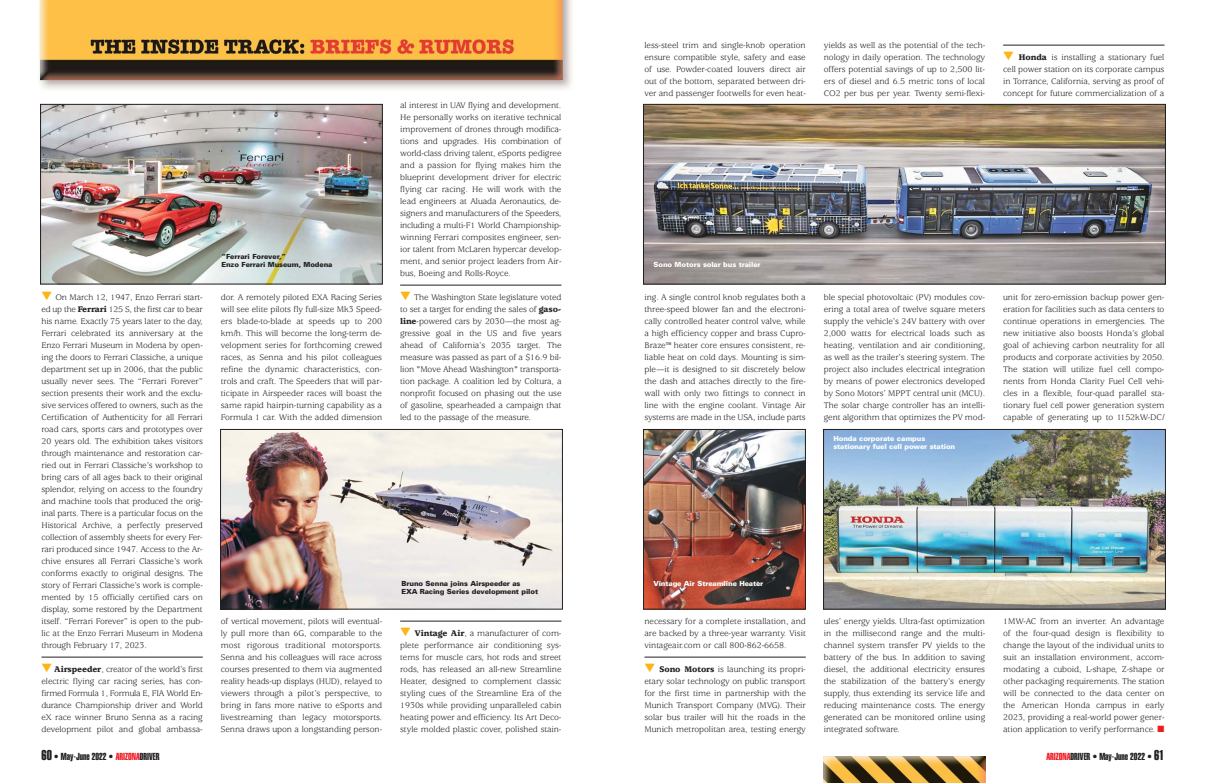
<style>
.page{position:relative;width:1206px;height:783px;background:#fff}
.page>*{position:absolute;margin:0;border:0;box-sizing:border-box;transform-origin:0 0}
.t1{font:10px "Helvetica Extra Compressed";color:#231f20}
.t2{font:9px/12px "Usherwood";letter-spacing:-.005em;color:#231f20;text-align:justify}
.t3{font:900 7px/8px "Univers";letter-spacing:-.015em;color:#fff}
.t4{font:900 7px/8px "Univers";letter-spacing:-.015em;color:#231f20}
.s1{color:#fdb415}
.s2{font-weight:900}
.s3{font-size:14px}
.s4{color:#ed1c24}
</style>
<div class="page">
<img style="left:38px;top:0;width:535px;height:658px">
<hr style="left:42px;top:657px;width:161px;height:1px;background:#231f20">
<hr style="left:400px;top:285px;width:161px;height:1px;background:#231f20">
<hr style="left:400px;top:621px;width:161px;height:1px;background:#231f20">
<hr style="left:644px;top:657px;width:162px;height:1px;background:#231f20">
<hr style="left:1003px;top:45px;width:161px;height:1px;background:#231f20">
<img style="left:824px;top:756px;width:162px;height:27px">
<img style="left:42px;top:106px;width:338px;height:176px">
<div style="left:40px;top:104px;width:342px;height:180px;border:1px solid #231f20"></div>
<img style="left:825px;top:431px;width:339px;height:176px">
<div style="left:823px;top:429px;width:343px;height:180px;border:1px solid #231f20"></div>
<img style="left:223px;top:431px;width:338px;height:176px">
<div style="left:221px;top:429px;width:342px;height:180px;border:1px solid #231f20"></div>
<img style="left:645px;top:106px;width:518px;height:176px">
<div style="left:643px;top:104px;width:522px;height:180px;border:1px solid #231f20"></div>
<img style="left:645px;top:431px;width:158px;height:176px">
<div style="left:643px;top:429px;width:162px;height:180px;border:1px solid #231f20"></div>
<p class="t2" style="left:42px;top:292px;width:163px"><span class="s1">▼</span> On March 12, 1947, Enzo Ferrari start&shy;ed up the <span class="s2">Ferrari</span> 125 S, the first car to bear his name. Exactly 75 years later to the day, Ferrari celebrated its anniversary at the Enzo Ferrari Museum in Modena by open&shy;ing the doors to Ferrari Classiche, a unique department set up in 2006, that the public usually nev er sees. The “Ferrari Forever” section pre sents their work and the exclu&shy;sive services offered to owners, such as the Certification of Authenticity for all Ferrari road cars, sports cars and prototypes over 20 years old. The exhibition takes visitors through maintenance and restoration car&shy;ried out in Ferrari Clas siche’s workshop to bring cars of all ages back to their original splendor, relying on access to the foundry and machine tools that produced the orig&shy;inal parts. There is a particular focus on the Historical Archive, a perfectly preserved collection of assembly sheets for every Fer - rari produced since 1947. Access to the Ar - chive ensures all Ferrari Classiche’s work conforms exactly to original de signs. The story of Ferrari Classiche’s work is comple&shy;mented by 15 officially certified cars on dis play, some re stored by the Department itself. “Ferrari For ever” is open to the pub&shy;lic at the Enzo Ferrari Mu se um in Modena through February 17, 2023.</p>
<p class="t2" style="left:42px;top:664px;width:163px"><span class="s1">▼</span> <span class="s2">Airspeeder</span>, creator of the world’s first electric flying car racing series, has con&shy;firmed Formula 1, Formula E, FIA World En - durance Championship driver and World eX race winner Bruno Senna as a racing de velopment pilot and global am bas sa -</p>
<p class="t1" style="left:42px;top:753px;width:120px"><span class="s3">60</span> • May-June 2022 • <span class="s4">ARIZONA</span>DRIVER</p>
<p class="t4" style="left:222px;top:253px;width:113px">“Ferrari Forever,”<br>Enzo Ferrari Museum, Modena</p>
<p class="t2" style="left:221px;top:292px;width:163px">dor. A remotely piloted EXA Racing Series will see elite pilots fly full-size Mk3 Speed - ers blade-to-blade at speeds up to 200 km/h. This will become the long-term de - velopment series for forthcoming crewed races, as Senna and his pilot colleagues refine the dynamic characteristics, con&shy;trols and craft. The Speeders that will par&shy;ticipate in Airspeeder races will boast the same rapid hairpin-turning capability as a Formula 1 car. With the added dimension</p>
<p class="t2" style="left:221px;top:616px;width:163px">of vertical movement, pilots will eventual&shy;ly pull more than 6G, comparable to the most rigorous traditional motorsports.<br>Senna and his colleagues will race across courses presented to them via augmented reality heads-up displays (HUD), relayed to viewers through a pilot’s perspective, to bring in fans more native to eSports and livestreaming than legacy mot orsports.<br>Senna draws upon a longstanding person-</p>
<p class="t2" style="left:400px;top:100px;width:163px">al interest in UAV flying and de velopment.<br>He personally works on iterative technical im provement of drones through modifica&shy;tions and upgrades. His combination of world-class driving talent, eSports pedigree and a passion for flying makes him the blueprint development driver for electric flying car racing. He will work with the lead engineers at Aluada Aero nautics, de - signers and manufacturers of the Speeders, including a multi-F1 World Cham pionship&shy;winning Fer rari com pos ites engineer, sen&shy;ior talent from McLaren hypercar develop&shy;ment, and senior project leaders from Air - bus, Boeing and Rolls-Royce.</p>
<p class="t2" style="left:400px;top:292px;width:163px"><span class="s1">▼</span> The Washington State legislature voted to set a target for ending the sales of <span class="s2">gaso&shy;line</span>-powered cars by 2030—the most ag - gressive goal in the US and five years ahead of California’s 2035 target. The measure was passed as part of a $16.9 bil&shy;lion "Move Ahead Washington" transporta&shy;tion package. A coalition led by Coltura, a nonprofit focused on phasing out the use of gasoline, spearheaded a campaign that led to the passage of the measure.</p>
<p class="t4" style="left:401px;top:580px;width:138px">Bruno Senna joins Airspeeder as<br>EXA Racing Series development pilot</p>
<p class="t2" style="left:400px;top:628px;width:163px"><span class="s1">▼</span> <span class="s2">Vintage Air</span>, a manufacturer of com&shy;plete performance air conditioning sys&shy;tems for muscle cars, hot rods and street rods, has released an all-new Streamline Heater, de signed to complement classic styling cues of the Streamline Era of the 1930s while providing unparalleled cabin heating power and efficiency. Its Art Deco&shy;style molded plastic cover, polished stain-</p>
<p class="t2" style="left:644px;top:40px;width:163px">less-steel trim and single-knob operation en sure compatible style, safety and ease of use. Powder-coated louvers direct air out of the bottom, separated between dri - ver and passenger footwells for even heat-</p>
<p class="t2" style="left:824px;top:40px;width:163px">yields as well as the potential of the tech&shy;nology in daily operation. The technology offers potential savings of up to 2,500 lit - ers of diesel and 6.5 metric tons of local CO2 per bus per year. Twenty semi-flexi-</p>
<p class="t2" style="left:1003px;top:52px;width:163px"><span class="s1">▼</span> <span class="s2">Honda</span> is installing a stationary fuel cell power station on its corporate campus in Torrance, California, serving as proof of concept for future commercialization of a</p>
<p class="t3" style="left:653px;top:261px;width:109px">Sono Motors solar bus trailer</p>
<p class="t2" style="left:644px;top:292px;width:163px">ing. A single control knob regulates both a three-speed blower fan and the electroni&shy;cally controlled heater control valve, while a high efficiency copper and brass Cupro - Braze™ heater core ensures consistent, re - li able heat on cold days. Mounting is sim&shy;ple—it is designed to sit discretely below the dash and attaches directly to the fire&shy;wall with only two fittings to connect in line with the engine coolant. Vintage Air sys tems are made in the USA, include parts</p>
<p class="t2" style="left:824px;top:292px;width:163px">ble special photovoltaic (PV) modules cov&shy;ering a total area of twelve square meters supply the vehicle’s 24V battery with over 2,000 watts for electrical loads such as heating, ventilation and air conditioning, as well as the trailer’s steering system. The project also includes electrical integration by means of power electronics developed by Sono Motors’ MPPT central unit (MCU).<br>The solar charge controller has an intelli&shy;gent algorithm that optimizes the PV mod-</p>
<p class="t3" style="left:833px;top:435px;width:123px">Honda corporate campus stationary fuel cell power station</p>
<p class="t2" style="left:1003px;top:292px;width:163px">unit for zero-emission backup power gen&shy;eration for facilities such as data centers to continue operations in emergencies. The new initiative also boosts Honda’s global goal of achieving carbon neutrality for all products and corporate activities by 2050.<br>The station will utilize fuel cell compo&shy;nents from Honda Clarity Fuel Cell vehi&shy;cles in a flexible, four-quad parallel sta&shy;tionary fuel cell power generation system capable of generating up to 1152kW-DC/</p>
<p class="t3" style="left:653px;top:580px;width:111px">Vintage Air Streamline Heater</p>
<p class="t2" style="left:644px;top:616px;width:163px">necessary for a complete installation, and are backed by a three-year warranty. Visit vintageair.com or call 800-862-6658.</p>
<p class="t2" style="left:644px;top:664px;width:163px"><span class="s1">▼</span> <span class="s2">Sono Motors</span> is launching its propri&shy;etary solar technology on public transport for the first time in partnership with the Munich Transport Company (MVG). Their solar bus trailer will hit the roads in the Munich metropolitan area, testing energy</p>
<p class="t2" style="left:824px;top:616px;width:163px">ules’ energy yields. Ultra-fast optimization in the millisecond range and the multi&shy;channel system transfer PV yields to the battery of the bus. In addition to saving diesel, the additional electricity ensures the stabilization of the battery’s energy supply, thus extending its service life and reducing maintenance costs. The energy generated can be monitored online using integrated software.</p>
<p class="t2" style="left:1003px;top:616px;width:163px">1MW-AC from an inverter. An ad vantage of the four-quad design is flexibility to change the layout of the individual units to suit an installation environment, accom&shy;modating a cuboid, L-shape, Z-shape or other packaging requirements. The station will be connected to the data center on the American Honda campus in early 2023, providing a real-world power gener&shy;ation application to verify performance. <span class="s4">■</span></p>
<p class="t1" style="left:1046px;top:753px;width:120px"><span class="s4">ARIZONA</span>DRIVER • May-June 2022 • <span class="s3">61</span></p>
</div>
